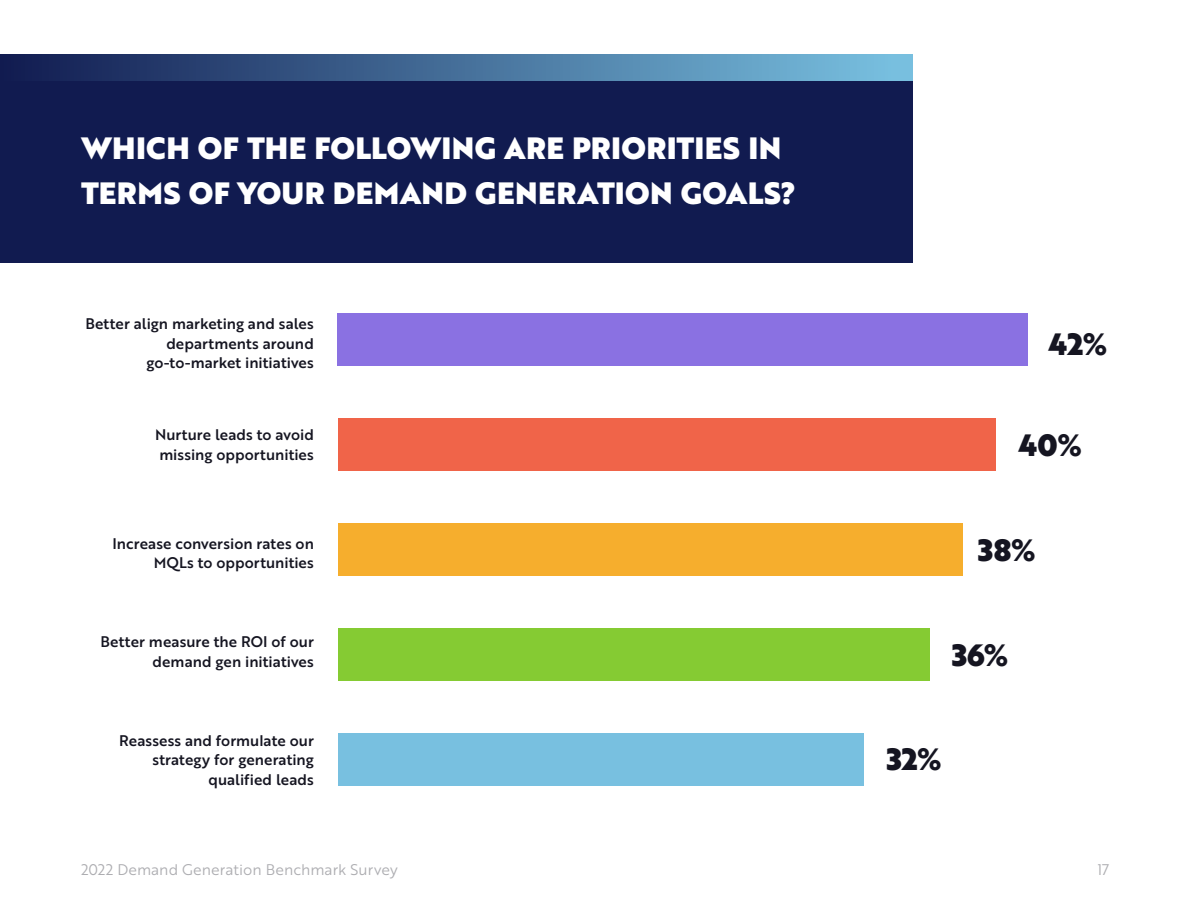
<style>
.page{position:relative;width:1188px;height:918px;background:#fff}
.page>*{position:absolute;margin:0;border:0;box-sizing:border-box;transform-origin:0 0}
.t1{font:30px/45px "Brother 1816 Black";letter-spacing:.01em;color:#fff}
.t2{font:30px "Brother 1816 Black";letter-spacing:-.005em;color:#151521}
.t3{font:15px/19.5px "Brother 1816 Medium";letter-spacing:.005em;color:#151521;text-align:right}
.t4{font:15px "Brother 1816 Book";letter-spacing:.005em;color:#adadb1}
</style>
<div class="page">
<div style="left:0;top:54px;width:913px;height:209px;background:#111b50"></div>
<div style="left:0;top:54px;width:913px;height:27px;background:linear-gradient(to right,#111b50,#7ac3e2)"></div>
<div style="left:338px;top:734px;width:526px;height:52px;background:#78c0e0"></div>
<div style="left:338px;top:629px;width:591px;height:52px;background:#85cb33"></div>
<div style="left:338px;top:524px;width:624px;height:52px;background:#f6ae2d"></div>
<div style="left:338px;top:419px;width:657px;height:52px;background:#f06449"></div>
<div style="left:338px;top:314px;width:690px;height:52px;background:#8a71e2"></div>
<h1 class="t1" style="left:81px;top:125px;width:717px">WHICH OF THE FOLLOWING ARE PRIORITIES IN<br>TERMS OF YOUR DEMAND GENERATION GOALS?</h1>
<p class="t3" style="left:85px;top:313px;width:230px">Better align marketing and sales departments around go-to-market initiatives</p>
<p class="t3" style="left:155px;top:425px;width:160px;text-align:left">Nurture leads to avoid missing opportunities</p>
<p class="t3" style="left:112px;top:533px;width:203px">Increase conversion rates on<br>MQLs to opportunities</p>
<p class="t3" style="left:101px;top:631px;width:215px">Better measure the ROI of our demand gen initiatives</p>
<p class="t3" style="left:119px;top:730px;width:196px">Reassess and formulate our strategy for generating qualified leads</p>
<h1 class="t2" style="left:1048px;top:321px;width:60px">42%</h1>
<h1 class="t2" style="left:1018px;top:422px;width:65px">40%</h1>
<h1 class="t2" style="left:978px;top:527px;width:60px">38%</h1>
<h1 class="t2" style="left:952px;top:632px;width:59px">36%</h1>
<h1 class="t2" style="left:886px;top:736px;width:57px">32%</h1>
<p class="t4" style="left:81px;top:858px;width:318px">2022 Demand Generation Benchmark Survey</p>
<p class="t4" style="left:1097px;top:858px;width:14px">17</p>
</div>
